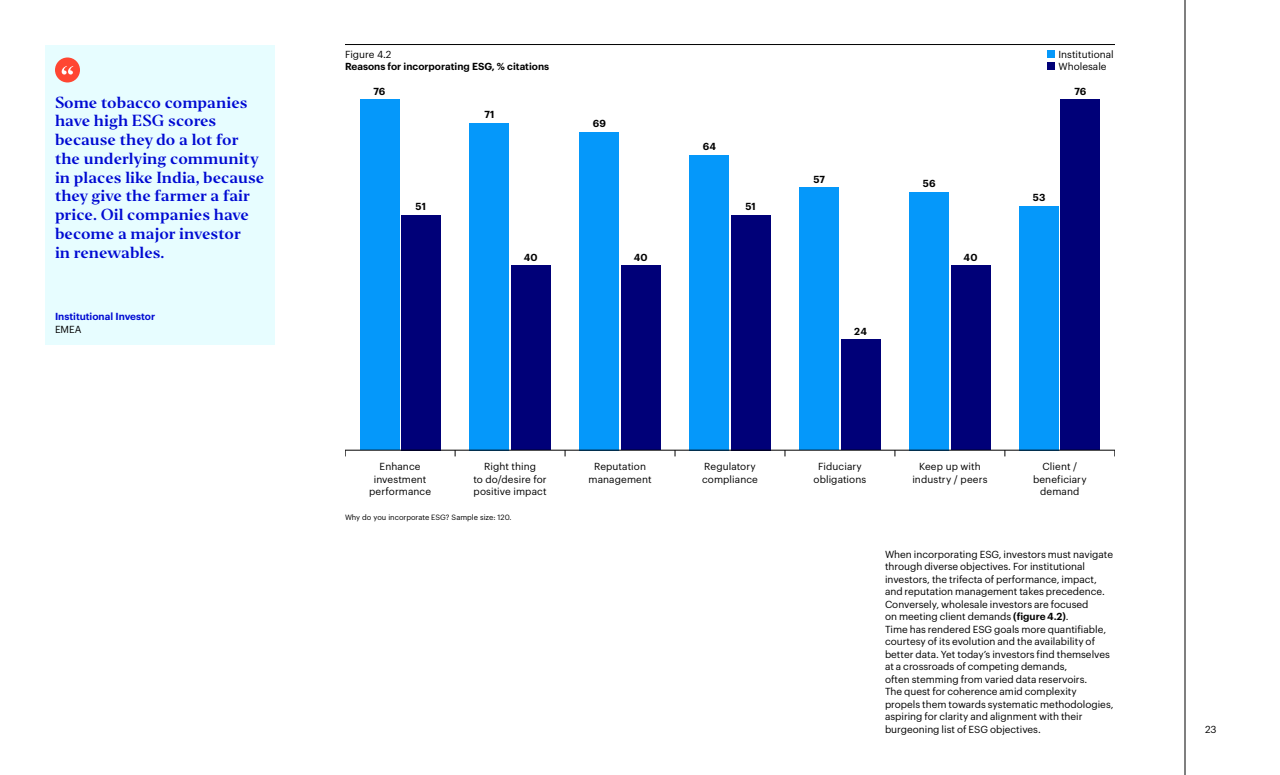
<style>
.page{position:relative;width:1280px;height:775px;background:#fff}
.page>*{position:absolute;margin:0;border:0;box-sizing:border-box;transform-origin:0 0}
.t1{font:15px/18.8px "Invesco Editor";color:#000ad2}
.t2{font:10px/12.5px "Graphik";color:#000;text-align:center}
.t3{font:600 10px "Graphik";color:#000}
.t4{font:600 10px "Graphik";color:#000ad2}
.t5{font:7.5px "Graphik";color:#000}
.s1{font-weight:600}
</style>
<div class="page">
<hr style="left:1185px;top:0;width:1px;height:775px;background:#000">
<hr style="left:345px;top:44px;width:770px;height:1px;background:#000">
<div style="left:401px;top:215px;width:40px;height:235px;background:#000078"></div>
<div style="left:360px;top:100px;width:40px;height:350px;background:#0598fa"></div>
<div style="left:511px;top:266px;width:40px;height:184px;background:#000078"></div>
<div style="left:621px;top:266px;width:40px;height:184px;background:#000078"></div>
<div style="left:579px;top:132px;width:40px;height:318px;background:#0598fa"></div>
<div style="left:731px;top:215px;width:40px;height:235px;background:#000078"></div>
<div style="left:689px;top:155px;width:40px;height:295px;background:#0598fa"></div>
<div style="left:841px;top:340px;width:40px;height:110px;background:#000078"></div>
<div style="left:799px;top:187px;width:40px;height:263px;background:#0598fa"></div>
<div style="left:951px;top:266px;width:40px;height:184px;background:#000078"></div>
<div style="left:909px;top:192px;width:40px;height:258px;background:#0598fa"></div>
<div style="left:1060px;top:100px;width:40px;height:350px;background:#000078"></div>
<div style="left:1019px;top:206px;width:40px;height:244px;background:#0598fa"></div>
<div style="left:469px;top:123px;width:40px;height:327px;background:#0598fa"></div>
<hr style="left:345px;top:450px;width:770px;height:1px;background:#000">
<div style="left:1048px;top:50px;width:7px;height:8px;background:#0598fa"></div>
<div style="left:1048px;top:63px;width:7px;height:7px;background:#000078"></div>
<div style="left:45px;top:45px;width:230px;height:300px;background:#e7fdff"></div>
<div style="left:55px;top:58px;width:25px;height:24px;background:#ff4632;border-radius:50%"></div>
<svg style="left:62px;top:66px;width:11px;height:9px"></svg>
<h1 class="t1" style="left:55px;top:93px;width:211px">Some tobacco companies have high ESG scores because they do a lot for the underlying community in places like India, because they give the farmer a fair price. Oil companies have become a major investor<br>in renewables.</h1>
<p class="t4" style="left:55px;top:309px;width:102px">Institutional Investor</p>
<p class="t2" style="left:55px;top:322px;width:28px">EMEA</p>
<p class="t2" style="left:345px;top:47px;width:48px">Figure 4.2</p>
<p class="t3" style="left:345px;top:59px;width:206px">Reasons for incorporating ESG, % citations</p>
<p class="t2" style="left:1059px;top:47px;width:57px;text-align:left">Institutional<br>Wholesale</p>
<p class="t3" style="left:374px;top:84px;width:13px">76</p>
<p class="t3" style="left:1075px;top:84px;width:13px">76</p>
<p class="t3" style="left:484px;top:107px;width:12px">71</p>
<p class="t3" style="left:593px;top:116px;width:15px">69</p>
<p class="t3" style="left:703px;top:139px;width:15px">64</p>
<p class="t3" style="left:813px;top:171px;width:13px">57</p>
<p class="t3" style="left:923px;top:176px;width:14px">56</p>
<p class="t3" style="left:416px;top:199px;width:12px">51</p>
<p class="t3" style="left:745px;top:199px;width:12px">51</p>
<p class="t3" style="left:1033px;top:190px;width:14px">53</p>
<p class="t3" style="left:524px;top:250px;width:15px">40</p>
<p class="t3" style="left:634px;top:250px;width:15px">40</p>
<p class="t3" style="left:964px;top:250px;width:15px">40</p>
<p class="t3" style="left:854px;top:323px;width:14px">24</p>
<p class="t2" style="left:369px;top:459px;width:64px">Enhance investment performance</p>
<p class="t2" style="left:473px;top:459px;width:75px">Right thing<br>to do/desire for positive impact</p>
<p class="t2" style="left:588px;top:459px;width:65px">Reputation management</p>
<p class="t2" style="left:702px;top:459px;width:57px;text-align:left">Regulatory compliance</p>
<p class="t2" style="left:814px;top:459px;width:54px">Fiduciary obligations</p>
<p class="t2" style="left:912px;top:459px;width:77px">Keep up with industry / peers</p>
<p class="t2" style="left:1033px;top:459px;width:55px">Client / beneficiary demand</p>
<p class="t5" style="left:345px;top:512px;width:168px">Why do you incorporate ESG? Sample size: 120.</p>
<p class="t2" style="left:885px;top:547px;width:230px;text-align:left">When incorporating ESG, investors must navigate through diverse objectives. For institutional investors, the trifecta of performance, impact, and reputation management takes precedence.<br>Conversely, wholesale investors are focused<br>on meeting client demands <span class="s1">(figure 4.2)</span>.<br>Time has rendered ESG goals more quantifiable, courtesy of its evolution and the availability of better data. Yet today’s investors find themselves at a crossroads of competing demands,<br>often stemming from varied data reservoirs.<br>The quest for coherence amid complexity propels them towards systematic methodologies, aspiring for clarity and alignment with their burgeoning list of ESG objectives.</p>
<p class="t2" style="left:1205px;top:722px;width:13px">23</p>
</div>
